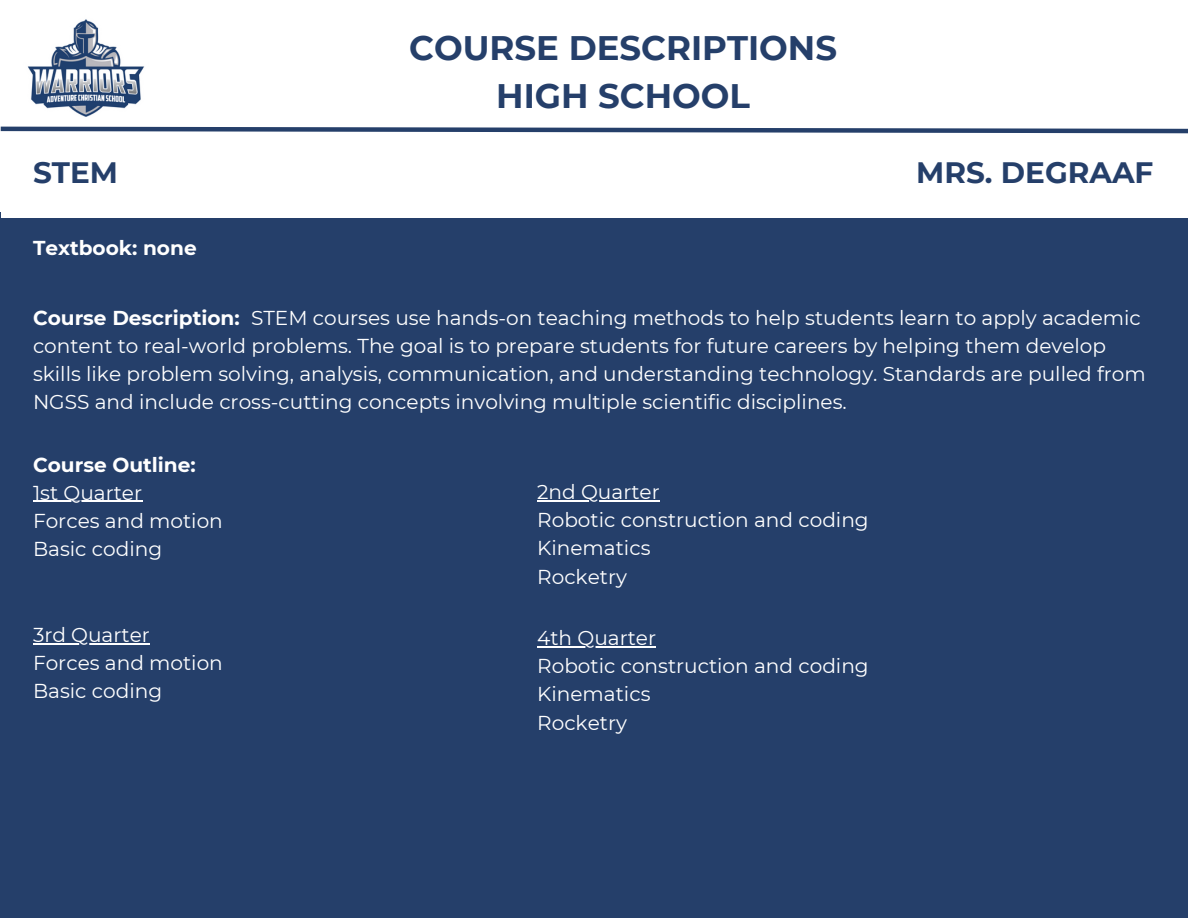
<style>
.page{position:relative;width:1188px;height:918px;background:#fff}
.page>*{position:absolute;margin:0;border:0;box-sizing:border-box;transform-origin:0 0}
.t1{font:700 34.05px/47.2px "Montserrat";color:#253f6a;text-align:center}
.t2{font:700 29.55px "Montserrat";color:#253f6a}
.t3{font:20.1px/27.8px "Montserrat";color:#fff}
.t4{font:700 20.1px "Montserrat";color:#fff}
.s1{font-weight:700}
</style>
<div class="page">
<div style="left:1px;top:213px;width:1187px;height:705px;background:#253f6a"></div>
<img style="left:27px;top:19px;width:118px;height:98px">
<div style="left:1px;top:129px;width:1187px;height:89px;background:#fff"></div>
<svg style="left:0;top:126px;width:1188px;height:8px"></svg>
<hr style="left:537px;top:500px;width:123px;height:1px;background:#fff">
<hr style="left:33px;top:501px;width:109px;height:1px;background:#fff">
<hr style="left:33px;top:643px;width:117px;height:1px;background:#fff">
<hr style="left:537px;top:646px;width:119px;height:1px;background:#fff">
<h1 class="t1" style="left:409px;top:24px;width:429px">COURSE DESCRIPTIONS<br>HIGH SCHOOL</h1>
<p class="t1" style="left:455px;top:54px;width:330px">CURRICULUM LIST</p>
<p class="t2" style="left:33px;top:155px;width:86px">STEM</p>
<p class="t2" style="left:916px;top:155px;width:239px">MRS. DEGRAAF</p>
<p class="t4" style="left:33px;top:236px;width:165px">Textbook: none</p>
<h3 class="t3" style="left:33px;top:304px;width:1114px"><span class="s1">Course Description:</span> STEM courses use hands-on teaching methods to help students learn to apply academic content to real-world problems. The goal is to prepare students for future careers by helping them develop skills like problem solving, analysis, communication, and understanding technology. Standards are pulled from NGSS and include cross-cutting concepts involving multiple scientific disciplines.</h3>
<p class="t4" style="left:33px;top:452px;width:164px">Course Outline:</p>
<p class="t3" style="left:33px;top:479px;width:111px">1st Quarter</p>
<p class="t3" style="left:33px;top:507px;width:191px">Forces and motion</p>
<p class="t3" style="left:33px;top:535px;width:131px">Basic coding</p>
<p class="t3" style="left:33px;top:621px;width:118px">3rd Quarter</p>
<p class="t3" style="left:33px;top:649px;width:191px">Forces and motion</p>
<p class="t3" style="left:33px;top:677px;width:131px">Basic coding</p>
<h2 class="t3" style="left:537px;top:478px;width:124px">2nd Quarter</h2>
<h2 class="t3" style="left:537px;top:506px;width:333px">Robotic construction and coding</h2>
<h4 class="t3" style="left:537px;top:534px;width:115px">Kinematics</h4>
<p class="t3" style="left:537px;top:562px;width:91px">Rocketry</p>
<p class="t3" style="left:537px;top:624px;width:120px">4th Quarter</p>
<p class="t3" style="left:537px;top:652px;width:333px">Robotic construction and coding</p>
<p class="t3" style="left:537px;top:680px;width:115px">Kinematics</p>
<p class="t3" style="left:537px;top:708px;width:91px">Rocketry</p>
</div>
